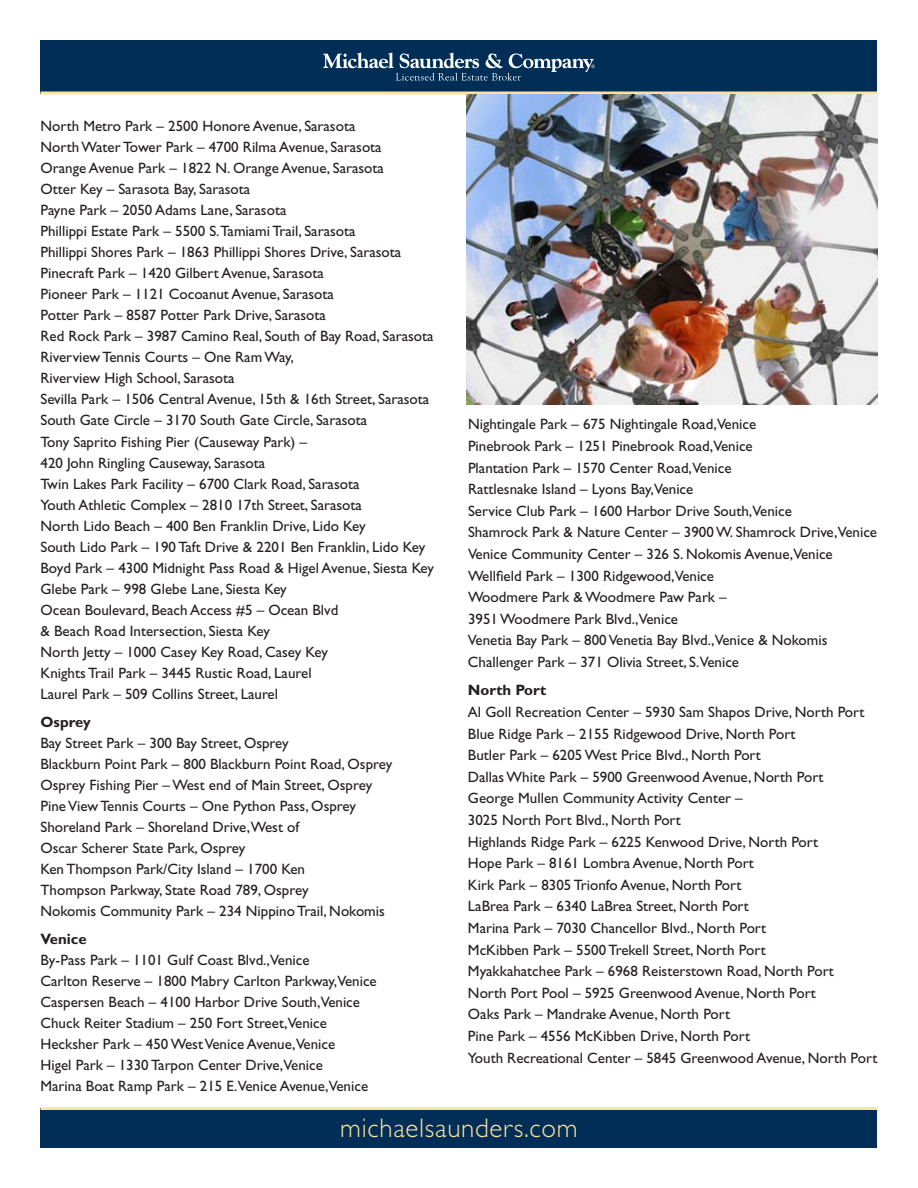
<style>
.page{position:relative;width:918px;height:1188px;background:#fff}
.page>*{position:absolute;margin:0;border:0;box-sizing:border-box;transform-origin:0 0}
.t1{font:300 27px "Gill Sans";letter-spacing:.025em;color:#ffe49d}
.t2{font:15px/21px "Gill Sans";color:#231f20}
.t3{font:700 15px "Gill Sans";color:#231f20}
</style>
<div class="page">
<div style="left:40px;top:40px;width:838px;height:54px;background:#002e56"></div>
<svg style="left:323px;top:52px;width:272px;height:29px"></svg>
<hr style="left:40px;top:92px;width:838px;height:2px;background:#ffe49d">
<div style="left:40px;top:1108px;width:838px;height:40px;background:#002e56"></div>
<hr style="left:40px;top:1107px;width:838px;height:3px;background:#ffe49d">
<img style="left:467px;top:94px;width:411px;height:311px">
<p class="t2" style="left:40px;top:116px;width:395px">North Metro Park – 2500 Honore Avenue, Sarasota<br>North Water Tower Park – 4700 Rilma Avenue, Sarasota<br>Orange Avenue Park – 1822 N. Orange Avenue, Sarasota<br>Otter Key – Sarasota Bay, Sarasota<br>Payne Park – 2050 Adams Lane, Sarasota<br>Phillippi Estate Park – 5500 S.Tamiami Trail, Sarasota<br>Phillippi Shores Park – 1863 Phillippi Shores Drive, Sarasota Pinecraft Park – 1420 Gilbert Avenue, Sarasota<br>Pioneer Park – 1121 Cocoanut Avenue, Sarasota<br>Potter Park – 8587 Potter Park Drive, Sarasota<br>Red Rock Park – 3987 Camino Real, South of Bay Road, Sarasota Riverview Tennis Courts – One Ram Way,<br>Riverview High School, Sarasota<br>Sevilla Park – 1506 Central Avenue, 15th &amp; 16th Street, Sarasota South Gate Circle – 3170 South Gate Circle, Sarasota<br>Tony Saprito Fishing Pier (Causeway Park) –<br>420 John Ringling Causeway, Sarasota<br>Twin Lakes Park Facility – 6700 Clark Road, Sarasota<br>Youth Athletic Complex – 2810 17th Street, Sarasota<br>North Lido Beach – 400 Ben Franklin Drive, Lido Key<br>South Lido Park – 190 Taft Drive &amp; 2201 Ben Franklin, Lido Key Boyd Park – 4300 Midnight Pass Road &amp; Higel Avenue, Siesta Key Glebe Park – 998 Glebe Lane, Siesta Key<br>Ocean Boulevard, Beach Access #5 – Ocean Blvd<br>&amp; Beach Road Intersection, Siesta Key<br>North Jetty – 1000 Casey Key Road, Casey Key<br>Knights Trail Park – 3445 Rustic Road, Laurel<br>Laurel Park – 509 Collins Street, Laurel</p>
<p class="t3" style="left:40px;top:713px;width:52px">Osprey</p>
<p class="t2" style="left:40px;top:732px;width:353px">Bay Street Park – 300 Bay Street, Osprey<br>Blackburn Point Park – 800 Blackburn Point Road, Osprey Osprey Fishing Pier – West end of Main Street, Osprey Pine View Tennis Courts – One Python Pass, Osprey Shoreland Park – Shoreland Drive,West of<br>Oscar Scherer State Park, Osprey<br>Ken Thompson Park/City Island – 1700 Ken<br>Thompson Parkway, State Road 789, Osprey<br>Nokomis Community Park – 234 Nippino Trail, Nokomis</p>
<p class="t3" style="left:40px;top:930px;width:48px">Venice</p>
<p class="t2" style="left:40px;top:949px;width:338px">By-Pass Park – 1101 Gulf Coast Blvd.,Venice<br>Carlton Reserve – 1800 Mabry Carlton Parkway,Venice Caspersen Beach – 4100 Harbor Drive South,Venice Chuck Reiter Stadium – 250 Fort Street,Venice Hecksher Park – 450 West Venice Avenue,Venice<br>Higel Park – 1330 Tarpon Center Drive,Venice<br>Marina Boat Ramp Park – 215 E.Venice Avenue,Venice</p>
<p class="t2" style="left:468px;top:414px;width:411px;line-height:21.6px">Nightingale Park – 675 Nightingale Road,Venice<br>Pinebrook Park – 1251 Pinebrook Road,Venice<br>Plantation Park – 1570 Center Road,Venice<br>Rattlesnake Island – Lyons Bay,Venice<br>Service Club Park – 1600 Harbor Drive South,Venice<br>Shamrock Park &amp; Nature Center – 3900 W. Shamrock Drive,Venice Venice Community Center – 326 S. Nokomis Avenue,Venice Wellfield Park – 1300 Ridgewood,Venice<br>Woodmere Park &amp; Woodmere Paw Park –<br>3951 Woodmere Park Blvd.,Venice<br>Venetia Bay Park – 800 Venetia Bay Blvd.,Venice &amp; Nokomis Challenger Park – 371 Olivia Street, S.Venice</p>
<p class="t3" style="left:468px;top:681px;width:80px">North Port</p>
<p class="t2" style="left:468px;top:701px;width:411px;line-height:21.6px">Al Goll Recreation Center – 5930 Sam Shapos Drive, North Port Blue Ridge Park – 2155 Ridgewood Drive, North Port<br>Butler Park – 6205 West Price Blvd., North Port<br>Dallas White Park – 5900 Greenwood Avenue, North Port<br>George Mullen Community Activity Center –<br>3025 North Port Blvd., North Port<br>Highlands Ridge Park – 6225 Kenwood Drive, North Port<br>Hope Park – 8161 Lombra Avenue, North Port<br>Kirk Park – 8305 Trionfo Avenue, North Port<br>LaBrea Park – 6340 LaBrea Street, North Port<br>Marina Park – 7030 Chancellor Blvd., North Port<br>McKibben Park – 5500 Trekell Street, North Port<br>Myakkahatchee Park – 6968 Reisterstown Road, North Port<br>North Port Pool – 5925 Greenwood Avenue, North Port<br>Oaks Park – Mandrake Avenue, North Port<br>Pine Park – 4556 McKibben Drive, North Port<br>Youth Recreational Center – 5845 Greenwood Avenue, North Port</p>
<h1 class="t1" style="left:340px;top:1113px;width:239px">michaelsaunders.com</h1>
</div>
